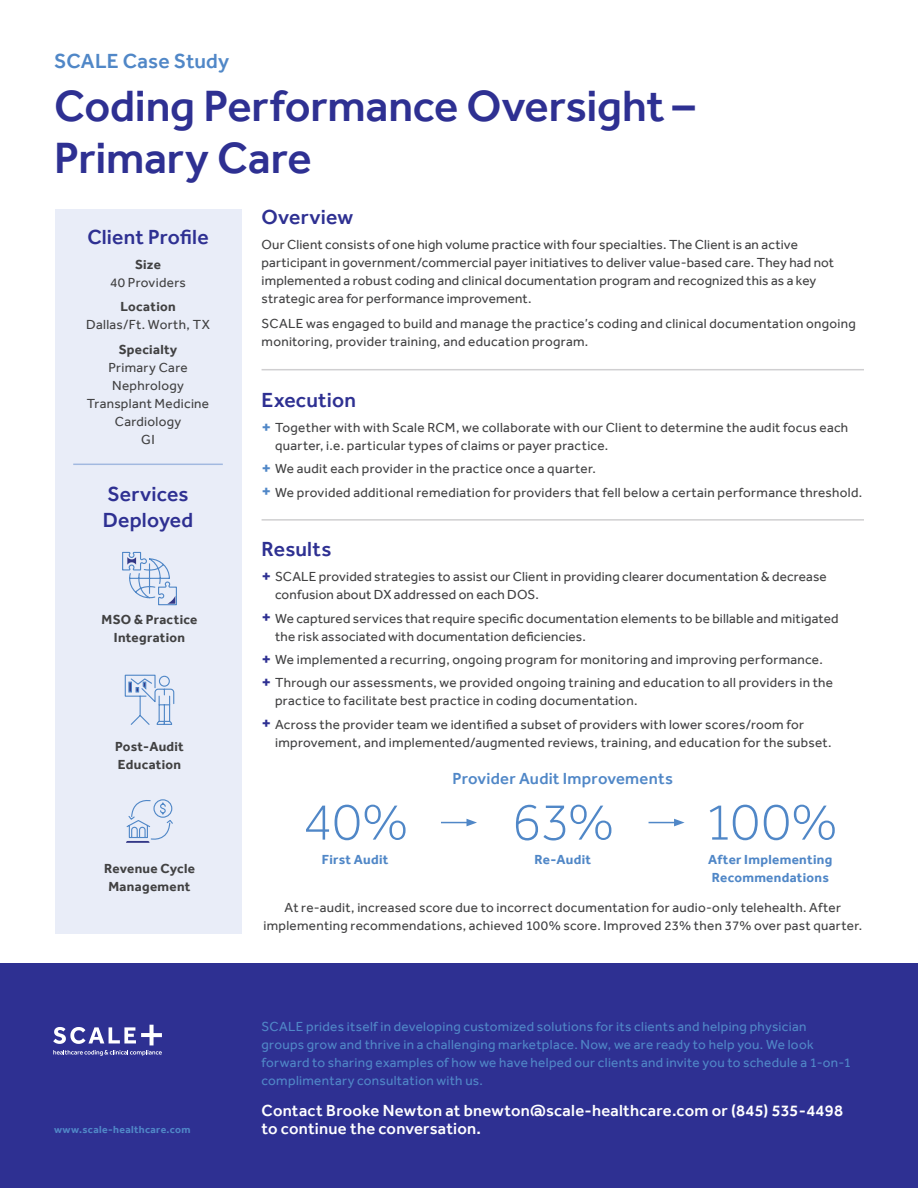
<style>
.page{position:relative;width:918px;height:1188px;background:#fff}
.page>*{position:absolute;margin:0;border:0;box-sizing:border-box;transform-origin:0 0}
.t1{font:300 54px "Effra";letter-spacing:-.005em;color:#5087c7}
.t2{font:500 45px/52.5px "Effra";letter-spacing:-.005em;color:#2e3092}
.t3{font:500 21px/25.5px "Effra";letter-spacing:.01em;color:#2e3092}
.t4{font:500 21px "Effra";letter-spacing:.005em;color:#5087c7}
.t5{font:500 16.5px "Effra";letter-spacing:.015em;color:#fff}
.t6{font:500 16.5px "Effra";letter-spacing:.015em;color:#5087c7}
.t7{font:13.5px/18px "Effra";letter-spacing:.02em;color:#414142}
.t8{font:13.5px/18px "Effra";letter-spacing:.025em;color:#5087c7}
.t9{font:700 13.5px/18px "Effra";letter-spacing:.02em;color:#414142;text-align:center}
.t10{font:700 13.5px/18px "Effra";letter-spacing:.025em;color:#5087c7}
.t11{font:700 10.5px "Effra";letter-spacing:.035em;color:#5087c7}
.s1{font-weight:700;font-size:18px;color:#5087c7}
.s2{font-weight:700;font-size:18px;color:#2e3092}
</style>
<div class="page">
<div style="left:0;top:963px;width:918px;height:225px;background:#2e3092"></div>
<svg style="left:53px;top:1025px;width:109px;height:31px"></svg>
<div style="left:55px;top:210px;width:186px;height:724px;background:#e9edf8"></div>
<hr style="left:262px;top:519px;width:602px;height:2px;background:#d0cfd1">
<hr style="left:262px;top:369px;width:602px;height:1px;background:#d0cfd1">
<svg style="left:122px;top:551px;width:55px;height:55px"></svg>
<svg style="left:124px;top:674px;width:51px;height:51px"></svg>
<svg style="left:126px;top:799px;width:47px;height:44px"></svg>
<hr style="left:73px;top:464px;width:150px;height:1px;background:#a2b9e0">
<svg style="left:441px;top:819px;width:36px;height:7px"></svg>
<svg style="left:649px;top:819px;width:36px;height:7px"></svg>
<h3 class="t4" style="left:54px;top:52px;width:177px">SCALE Case Study</h3>
<h2 class="t2" style="left:54px;top:82px;width:643px">Coding Performance Oversight –<br>Primary Care</h2>
<h3 class="t3" style="left:87px;top:224px;width:123px">Client Profile</h3>
<p class="t9" style="left:135px;top:256px;width:27px">Size</p>
<p class="t7" style="left:110px;top:274px;width:77px">40 Providers</p>
<p class="t9" style="left:120px;top:299px;width:57px">Location</p>
<p class="t7" style="left:86px;top:317px;width:125px">Dallas/Ft. Worth, TX</p>
<p class="t9" style="left:119px;top:341px;width:60px">Specialty</p>
<p class="t7" style="left:87px;top:359px;width:124px;text-align:center">Primary Care<br>Nephrology<br>Transplant Medicine<br>Cardiology<br>GI</p>
<h3 class="t3" style="left:103px;top:483px;width:92px">Services<br>Deployed</h3>
<p class="t9" style="left:102px;top:611px;width:97px">MSO &amp; Practice<br>Integration</p>
<p class="t9" style="left:115px;top:738px;width:70px;text-align:left">Post-Audit<br>Education</p>
<p class="t9" style="left:104px;top:860px;width:92px">Revenue Cycle<br>Management</p>
<h3 class="t3" style="left:262px;top:205px;width:93px">Overview</h3>
<p class="t7" style="left:262px;top:237px;width:574px">Our Client consists of one high volume practice with four specialties. The Client is an active participant in government/commercial payer initiatives to deliver value-based care. They had not implemented a robust coding and clinical documentation program and recognized this as a key strategic area for performance improvement.</p>
<p class="t7" style="left:262px;top:315px;width:596px">SCALE was engaged to build and manage the practice’s coding and clinical documentation ongoing monitoring, provider training, and education program.</p>
<h3 class="t3" style="left:262px;top:389px;width:96px">Execution</h3>
<p class="t7" style="left:275px;top:419px;width:575px;text-indent:-14px"><span class="s1">+</span> Together with with Scale RCM, we collaborate with our Client to determine the audit focus each quarter, i.e. particular types of claims or payer practice.</p>
<p class="t7" style="left:262px;top:458px;width:602px;line-height:23.4px"><span class="s1">+</span> We audit each provider in the practice once a quarter.<br><span class="s1">+</span> We provided additional remediation for providers that fell below a certain performance threshold.</p>
<h3 class="t3" style="left:262px;top:538px;width:71px">Results</h3>
<p class="t7" style="left:275px;top:568px;width:553px;text-indent:-14px"><span class="s2">+</span> SCALE provided strategies to assist our Client in providing clearer documentation &amp; decrease confusion about DX addressed on each DOS.</p>
<p class="t7" style="left:275px;top:609px;width:565px;text-indent:-13px"><span class="s2">+</span> We captured services that require specific documentation elements to be billable and mitigated the risk associated with documentation deficiencies.</p>
<p class="t7" style="left:262px;top:649px;width:573px;line-height:23.4px"><span class="s2">+</span> We implemented a recurring, ongoing program for monitoring and improving performance. <span class="s2">+</span> Through our assessments, we provided ongoing training and education to all providers in the</p>
<p class="t7" style="left:262px;top:690px;width:544px;line-height:23.4px;text-indent:14px">practice to facilitate best practice in coding documentation.<br><span class="s2">+</span> Across the provider team we identified a subset of providers with lower scores/room for</p>
<p class="t7" style="left:275px;top:734px;width:558px">improvement, and implemented/augmented reviews, training, and education for the subset.</p>
<p class="t6" style="left:453px;top:771px;width:222px">Provider Audit Improvements</p>
<h1 class="t1" style="left:704px;top:789px;width:135px">100%</h1>
<p class="t10" style="left:708px;top:852px;width:126px">After Implementing<br>Recommendations</p>
<p class="t7" style="left:263px;top:899px;width:600px;text-align:center">At re-audit, increased score due to incorrect documentation for audio-only telehealth. After implementing recommendations, achieved 100% score. Improved 23% then 37% over past quarter.</p>
<h1 class="t1" style="left:303px;top:789px;width:107px">40%</h1>
<p class="t10" style="left:322px;top:852px;width:68px">First Audit</p>
<h1 class="t1" style="left:512px;top:789px;width:103px">63%</h1>
<p class="t10" style="left:534px;top:852px;width:58px">Re-Audit</p>
<p class="t8" style="left:262px;top:1018px;width:591px">SCALE prides itself in developing customized solutions for its clients and helping physician groups grow and thrive in a challenging marketplace. Now, we are ready to help you. We look forward to sharing examples of how we have helped our clients and invite you to schedule a 1-on-1 complimentary consultation with us.</p>
<p class="t5" style="left:262px;top:1104px;width:583px">Contact Brooke Newton at bnewton@scale-healthcare.com or (845) 535-4498</p>
<p class="t11" style="left:54px;top:1125px;width:138px">www.scale-healthcare.com</p>
<p class="t5" style="left:262px;top:1122px;width:221px">to continue the conversation.</p>
</div>
